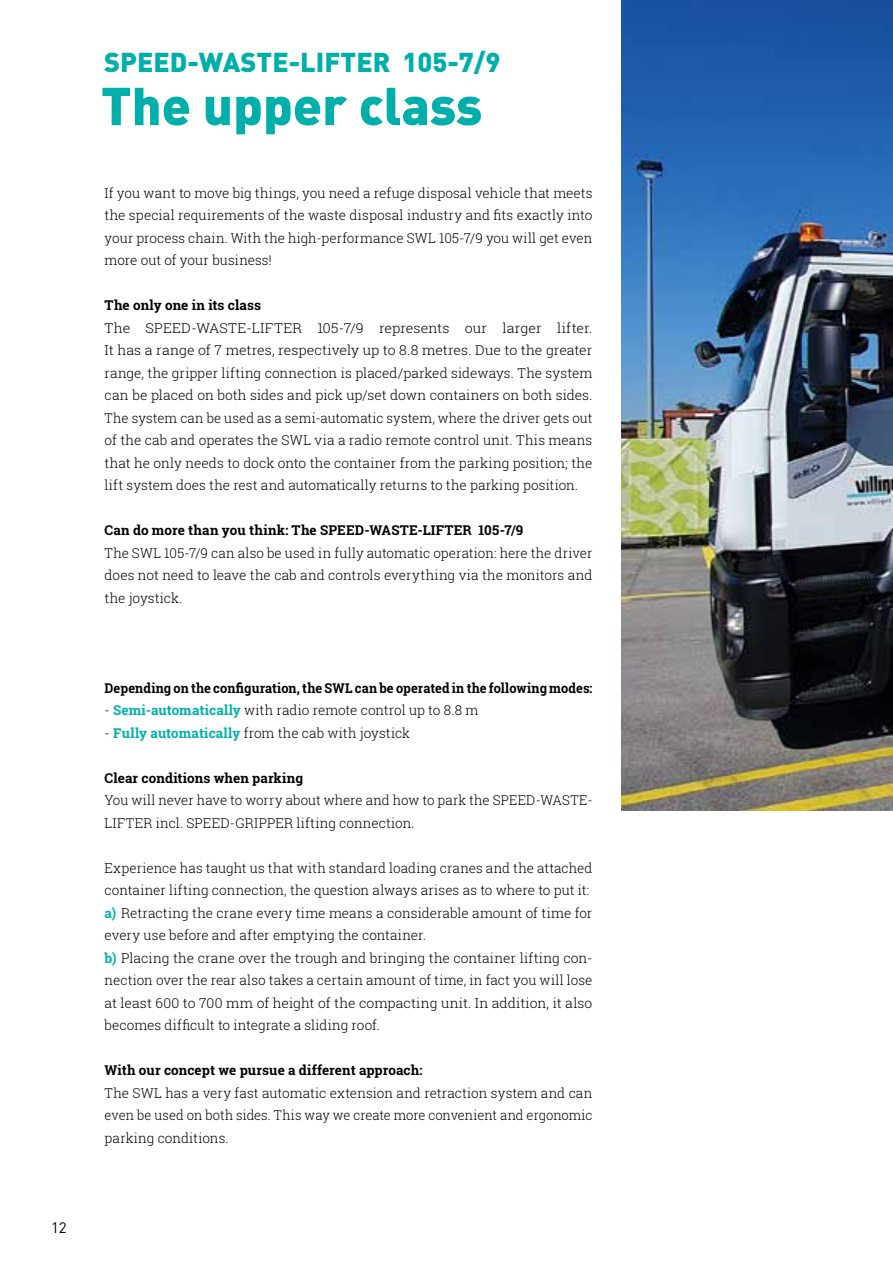
<style>
.page{position:relative;width:893px;height:1263px;background:#fff}
.page>*{position:absolute;margin:0;border:0;box-sizing:border-box;transform-origin:0 0}
.t1{font:900 52.5px "DIN Pro";color:#00afaa}
.t2{font:900 27px "DIN Pro";color:#00afaa}
.t3{font:15px "DIN Pro";color:#000}
.t4{font:300 13.5px/22.5px "Roboto Slab";letter-spacing:.005em;color:#000;text-align:justify}
.t5{font:300 13.5px/22.5px "Roboto Slab";letter-spacing:.005em;color:#000;text-align:justify;scale:1.05 1}
.t6{font:700 13.5px "Roboto Slab";letter-spacing:.005em;color:#000}
.t7{font:700 13.5px "Roboto Slab";letter-spacing:.005em;color:#000;scale:.95 1}
.s1{font-weight:700;color:#00afaa}
</style>
<div class="page">
<img style="left:621px;top:0;width:272px;height:810px">
<p class="t3" style="left:51px;top:1217px;width:17px">12</p>
<h2 class="t2" style="left:104px;top:44px;width:398px">SPEED-WASTE-LIFTER 105-7/9</h2>
<h1 class="t1" style="left:101px;top:70px;width:383px">The upper class</h1>
<p class="t4" style="left:105px;top:181px;width:489px">If you want to move big things, you need a refuge disposal vehicle that meets the special requirements of the waste disposal industry and fits exactly into your process chain. With the high-performance SWL 105-7/9 you will get even more out of your business!</p>
<p class="t6" style="left:105px;top:296px;width:158px">The only one in its class</p>
<p class="t5" style="left:105px;top:316px;width:466px">The SPEED-WASTE-LIFTER 105-7/9 represents our larger lifter.<br>It has a range of 7 metres, respectively up to 8.8 metres. Due to the greater range, the gripper lifting connection is placed/parked sideways. The system can be placed on both sides and pick up/set down containers on both sides.<br>The system can be used as a semi-automatic system, where the driver gets out of the cab and operates the SWL via a radio remote control unit. This means that he only needs to dock onto the container from the parking position; the lift system does the rest and automatically returns to the parking position.</p>
<p class="t6" style="left:105px;top:521px;width:420px">Can do more than you think: The SPEED-WASTE-LIFTER 105-7/9</p>
<p class="t4" style="left:105px;top:541px;width:489px">The SWL 105-7/9 can also be used in fully automatic operation: here the driver does not need to leave the cab and controls everything via the monitors and the joystick.</p>
<p class="t7" style="left:105px;top:678px;width:515px">Depending on the configuration, the SWL can be operated in the following modes:</p>
<p class="t4" style="left:105px;top:699px;width:375px">- <span class="s1">Semi-automatically</span> with radio remote control up to 8.8 m</p>
<p class="t4" style="left:105px;top:721px;width:307px">- <span class="s1">Fully automatically</span> from the cab with joystick</p>
<p class="t6" style="left:105px;top:768px;width:200px">Clear conditions when parking</p>
<p class="t4" style="left:105px;top:789px;width:489px">You will never have to worry about where and how to park the SPEED-WASTE-<br>LIFTER incl. SPEED-GRIPPER lifting connection.</p>
<p class="t4" style="left:105px;top:856px;width:489px;text-align:left">Experience has taught us that with standard loading cranes and the attached container lifting connection, the question always arises as to where to put it: <span class="s1">a)</span> Retracting the crane every time means a considerable amount of time for every use before and after emptying the container.<br><span class="s1">b)</span> Placing the crane over the trough and bringing the container lifting con&shy;nection over the rear also takes a certain amount of time, in fact you will lose at least 600 to 700 mm of height of the compacting unit. In addition, it also becomes difficult to integrate a sliding roof.</p>
<p class="t6" style="left:105px;top:1061px;width:319px">With our concept we pursue a different approach:</p>
<p class="t4" style="left:105px;top:1081px;width:489px">The SWL has a very fast automatic extension and retraction system and can even be used on both sides. This way we create more convenient and ergonomic parking conditions.</p>
</div>
